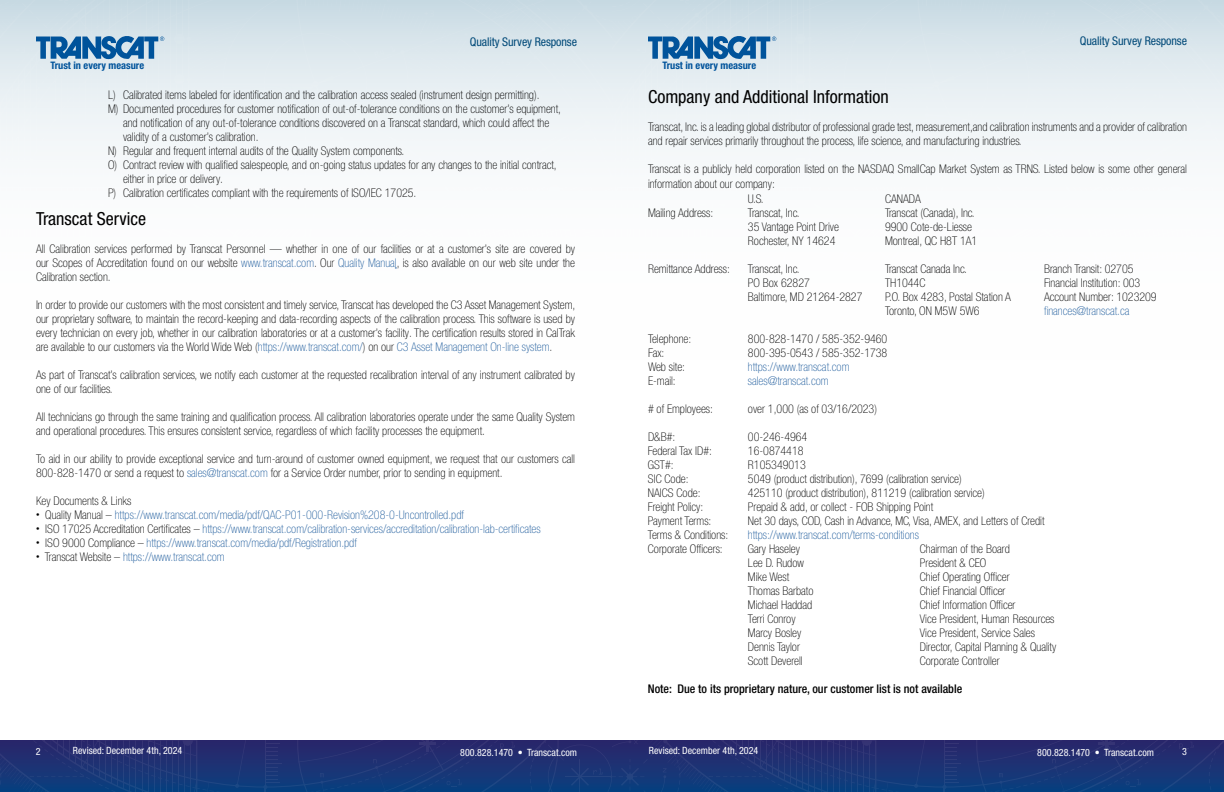
<style>
.page{position:relative;width:1224px;height:792px;background:#fff}
.page>*{position:absolute;margin:0;border:0;box-sizing:border-box;transform-origin:0 0}
.t1{font:condensed 18px "Helvetica Neue LT Pro";color:#000}
.t2{font:100 condensed 12px/14px "Helvetica Neue LT Pro";color:#000}
.t3{font:100 condensed 12px "Helvetica Neue LT Pro";color:#215e9e}
.t4{font:500 condensed 12px "Helvetica Neue LT Pro";color:#000}
.t5{font:condensed 12px "Helvetica Neue LT Pro";letter-spacing:-.01em;color:#004978}
.t6{font:700 condensed 10.4px "Helvetica Neue";color:#00539b}
.t7{font:condensed 10px "Helvetica Neue LT Pro";color:#fff}
.s1{color:#215e9e}
.s2{color:#000}
</style>
<div class="page">
<svg style="left:0;top:740px;width:1224px;height:52px;background:#1b3374"></svg>
<svg style="left:0;top:0;width:1224px;height:269px"></svg>
<p class="t5" style="left:470px;top:34px;width:109px">Quality Survey Response</p>
<p class="t5" style="left:1080px;top:34px;width:109px">Quality Survey Response</p>
<p class="t6" style="left:51px;top:59px;width:95px">Trust in every measure</p>
<p class="t6" style="left:663px;top:59px;width:95px">Trust in every measure</p>
<p class="t2" style="left:108px;top:88px;width:433px">L) Calibrated items labeled for identification and the calibration access sealed (instrument design permitting).</p>
<p class="t2" style="left:108px;top:102px;width:455px">M) Documented procedures for customer notification of out-of-tolerance conditions on the customer’s equipment,</p>
<p class="t2" style="left:123px;top:116px;width:428px">and notification of any out-of-tolerance conditions discovered on a Transcat standard, which could affect the</p>
<p class="t2" style="left:123px;top:130px;width:137px">validity of a customer’s calibration.</p>
<p class="t2" style="left:108px;top:144px;width:298px">N) Regular and frequent internal audits of the Quality System components.</p>
<p class="t2" style="left:108px;top:158px;width:450px">O) Contract review with qualified salespeople, and on-going status updates for any changes to the initial contract,</p>
<p class="t2" style="left:123px;top:172px;width:102px">either in price or delivery.</p>
<p class="t2" style="left:108px;top:186px;width:310px">P) Calibration certificates compliant with the requirements of ISO/IEC 17025.</p>
<h1 class="t1" style="left:36px;top:208px;width:112px">Transcat Service</h1>
<p class="t2" style="left:36px;top:242px;width:541px;text-align:justify">All Calibration services performed by Transcat Personnel — whether in one of our facilities or at a customer’s site are covered by our Scopes of Accreditation found on our website <span class="s1">www.transcat.com</span>. Our <span class="s1">Quality Manual</span>, is also available on our web site under the Calibration section.</p>
<p class="t2" style="left:36px;top:298px;width:541px;text-align:justify">In order to provide our customers with the most consistent and timely service, Transcat has developed the C3 Asset Management System, our proprietary software, to maintain the record-keeping and data-recording aspects of the calibration process. This software is used by every technician on every job, whether in our calibration laboratories or at a customer’s facility. The certification results stored in CalTrak are available to our customers via the World Wide Web (<span class="s1">https://www.transcat.com/</span>) on our <span class="s1">C3 Asset Management On-line system</span>.</p>
<p class="t2" style="left:36px;top:368px;width:540px">As part of Transcat’s calibration services, we notify each customer at the requested recalibration interval of any instrument calibrated by one of our facilities.</p>
<p class="t2" style="left:36px;top:410px;width:541px">All technicians go through the same training and qualification process. All calibration laboratories operate under the same Quality System and operational procedures. This ensures consistent service, regardless of which facility processes the equipment.</p>
<p class="t2" style="left:36px;top:452px;width:541px">To aid in our ability to provide exceptional service and turn-around of customer owned equipment, we request that our customers call<br>800-828-1470 or send a request to <span class="s1">sales@transcat.com</span> for a Service Order number, prior to sending in equipment.</p>
<p class="t2" style="left:36px;top:494px;width:97px">Key Documents &amp; Links</p>
<p class="t3" style="left:36px;top:508px;width:429px"><sup>•</sup> <span class="s2">Quality Manual –</span> https://www.transcat.com/media/pdf/QAC-P01-000-Revision%208-0-Uncontrolled.pdf</p>
<p class="t3" style="left:36px;top:522px;width:506px"><sup>•</sup> <span class="s2">ISO 17025 Accreditation Certificates –</span> https://www.transcat.com/calibration-services/accreditation/calibration-lab-certificates</p>
<p class="t3" style="left:36px;top:536px;width:322px"><sup>•</sup> <span class="s2">ISO 9000 Compliance –</span> https://www.transcat.com/media/pdf/Registration.pdf</p>
<p class="t3" style="left:36px;top:550px;width:190px"><sup>•</sup> <span class="s2">Transcat Website –</span> https://www.transcat.com</p>
<h1 class="t1" style="left:648px;top:86px;width:242px">Company and Additional Information</h1>
<p class="t2" style="left:648px;top:120px;width:541px">Transcat, Inc. is a leading global distributor of professional grade test, measurement,and calibration instruments and a provider of calibration and repair services primarily throughout the process, life science, and manufacturing industries.</p>
<p class="t2" style="left:648px;top:162px;width:540px">Transcat is a publicly held corporation listed on the NASDAQ SmallCap Market System as TRNS. Listed below is some other general</p>
<p class="t2" style="left:648px;top:177px;width:128px">information about our company:</p>
<p class="t2" style="left:748px;top:192px;width:17px">U.S.</p>
<p class="t2" style="left:885px;top:192px;width:37px">CANADA</p>
<p class="t2" style="left:648px;top:206px;width:67px">Mailing Address:</p>
<p class="t2" style="left:748px;top:206px;width:53px">Transcat, Inc.</p>
<p class="t2" style="left:885px;top:206px;width:91px">Transcat (Canada), Inc.</p>
<p class="t2" style="left:748px;top:220px;width:92px">35 Vantage Point Drive</p>
<p class="t2" style="left:885px;top:220px;width:89px">9900 Cote-de-Liesse</p>
<p class="t2" style="left:748px;top:234px;width:89px">Rochester, NY 14624</p>
<p class="t2" style="left:885px;top:234px;width:94px">Montreal, QC H8T 1A1</p>
<p class="t2" style="left:648px;top:262px;width:83px">Remittance Address:</p>
<p class="t2" style="left:748px;top:262px;width:53px">Transcat, Inc.</p>
<p class="t2" style="left:885px;top:262px;width:84px">Transcat Canada Inc.</p>
<p class="t2" style="left:1044px;top:262px;width:91px">Branch Transit: 02705</p>
<p class="t2" style="left:748px;top:276px;width:63px">PO Box 62827</p>
<p class="t2" style="left:885px;top:276px;width:42px">TH1044C</p>
<p class="t2" style="left:1044px;top:276px;width:98px">Financial Institution: 003</p>
<p class="t2" style="left:748px;top:290px;width:116px">Baltimore, MD 21264-2827</p>
<p class="t2" style="left:885px;top:290px;width:128px">P.O. Box 4283, Postal Station A</p>
<p class="t2" style="left:1044px;top:290px;width:114px">Account Number: 1023209</p>
<p class="t2" style="left:885px;top:304px;width:96px">Toronto, ON M5W 5W6</p>
<p class="t3" style="left:1044px;top:304px;width:87px">finances@transcat.ca</p>
<p class="t2" style="left:648px;top:332px;width:45px">Telephone:</p>
<p class="t2" style="left:748px;top:332px;width:141px">800-828-1470 / 585-352-9460</p>
<p class="t2" style="left:648px;top:346px;width:18px">Fax:</p>
<p class="t2" style="left:748px;top:346px;width:141px">800-395-0543 / 585-352-1738</p>
<p class="t2" style="left:648px;top:360px;width:39px">Web site:</p>
<p class="t3" style="left:748px;top:360px;width:103px">https://www.transcat.com</p>
<p class="t2" style="left:648px;top:374px;width:29px">E-mail:</p>
<p class="t3" style="left:748px;top:374px;width:82px">sales@transcat.com</p>
<p class="t2" style="left:648px;top:402px;width:67px"># of Employees:</p>
<p class="t2" style="left:748px;top:402px;width:131px">over 1,000 (as of 03/16/2023)</p>
<p class="t2" style="left:648px;top:430px;width:29px">D&amp;B#:</p>
<p class="t2" style="left:748px;top:430px;width:61px">00-246-4964</p>
<p class="t2" style="left:648px;top:444px;width:66px">Federal Tax ID#:</p>
<p class="t2" style="left:748px;top:444px;width:57px">16-0874418</p>
<p class="t2" style="left:648px;top:458px;width:27px">GST#:</p>
<p class="t2" style="left:748px;top:458px;width:59px">R105349013</p>
<p class="t2" style="left:648px;top:472px;width:42px">SIC Code:</p>
<p class="t2" style="left:748px;top:472px;width:215px">5049 (product distribution), 7699 (calibration service)</p>
<p class="t2" style="left:648px;top:486px;width:54px">NAICS Code:</p>
<p class="t2" style="left:748px;top:486px;width:238px">425110 (product distribution), 811219 (calibration service)</p>
<p class="t2" style="left:648px;top:500px;width:57px">Freight Policy:</p>
<p class="t2" style="left:748px;top:500px;width:187px">Prepaid &amp; add, or collect - FOB Shipping Point</p>
<p class="t2" style="left:648px;top:514px;width:65px">Payment Terms:</p>
<p class="t2" style="left:748px;top:514px;width:298px">Net 30 days, COD, Cash in Advance, MC, Visa, AMEX, and Letters of Credit</p>
<p class="t2" style="left:648px;top:528px;width:82px">Terms &amp; Conditions:</p>
<p class="t3" style="left:748px;top:528px;width:173px">https://www.transcat.com/terms-conditions</p>
<p class="t2" style="left:648px;top:542px;width:76px">Corporate Officers:</p>
<p class="t2" style="left:748px;top:542px;width:53px">Gary Haseley</p>
<p class="t2" style="left:920px;top:542px;width:91px">Chairman of the Board</p>
<p class="t2" style="left:748px;top:556px;width:57px">Lee D. Rudow</p>
<p class="t2" style="left:920px;top:556px;width:68px">President &amp; CEO</p>
<p class="t2" style="left:748px;top:570px;width:43px">Mike West</p>
<p class="t2" style="left:920px;top:570px;width:91px">Chief Operating Officer</p>
<p class="t2" style="left:748px;top:584px;width:67px">Thomas Barbato</p>
<p class="t2" style="left:920px;top:584px;width:87px">Chief Financial Officer</p>
<p class="t2" style="left:748px;top:598px;width:66px">Michael Haddad</p>
<p class="t2" style="left:920px;top:598px;width:97px">Chief Information Officer</p>
<p class="t2" style="left:748px;top:612px;width:49px">Terri Conroy</p>
<p class="t2" style="left:920px;top:612px;width:136px">Vice President, Human Resources</p>
<p class="t2" style="left:748px;top:626px;width:55px">Marcy Bosley</p>
<p class="t2" style="left:920px;top:626px;width:117px">Vice President, Service Sales</p>
<p class="t2" style="left:748px;top:640px;width:54px">Dennis Taylor</p>
<p class="t2" style="left:920px;top:640px;width:138px">Director, Capital Planning &amp; Quality</p>
<p class="t2" style="left:748px;top:654px;width:56px">Scott Deverell</p>
<p class="t2" style="left:920px;top:654px;width:81px">Corporate Controller</p>
<p class="t4" style="left:648px;top:682px;width:316px">Note: Due to its proprietary nature, our customer list is not available</p>
<p class="t7" style="left:36px;top:745px;width:6px">2</p>
<p class="t7" style="left:73px;top:744px;width:111px">Revised: December 4th, 2024</p>
<p class="t7" style="left:460px;top:747px;width:118px">800.828.1470 • Transcat.com</p>
<p class="t7" style="left:649px;top:744px;width:111px">Revised: December 4th, 2024</p>
<p class="t7" style="left:1037px;top:747px;width:118px">800.828.1470 • Transcat.com</p>
<p class="t7" style="left:1182px;top:745px;width:6px">3</p>
</div>
